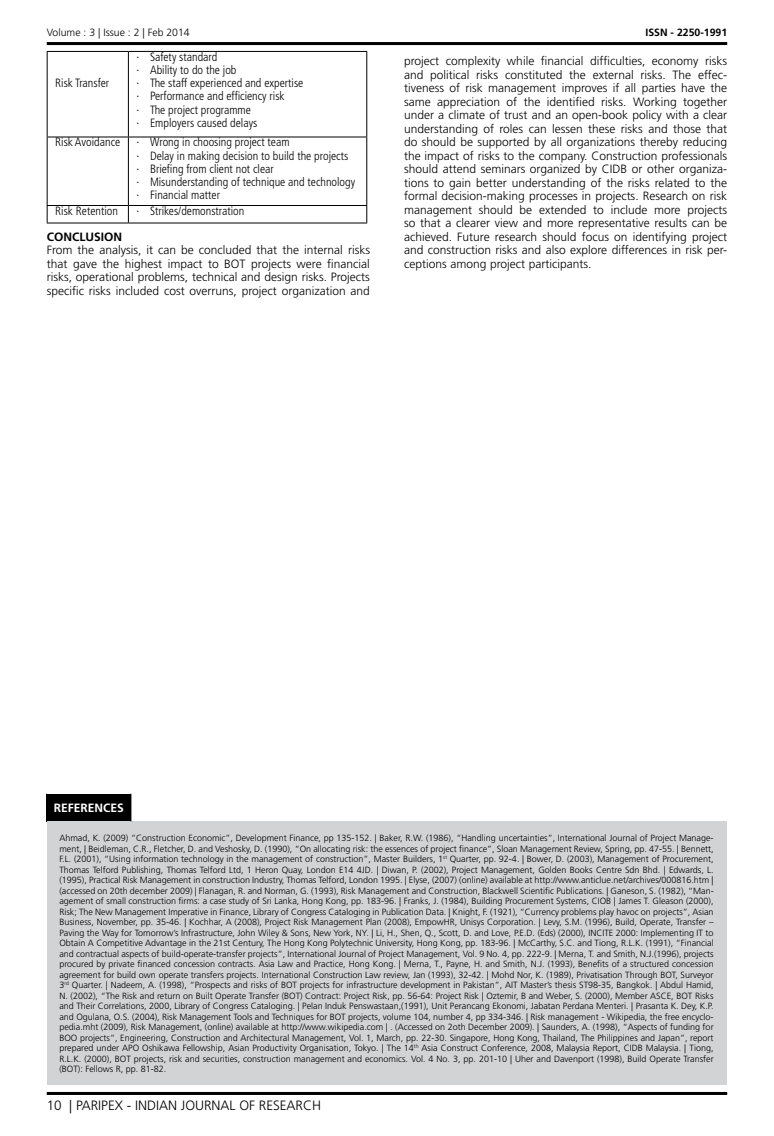
<style>
.page{position:relative;width:774px;height:1136px;background:#fff}
.page>*{position:absolute;margin:0;border:0;box-sizing:border-box;transform-origin:0 0}
.t1{font:300 13.5px "Frutiger LT Std";color:#000}
.t2{font:300 12px/13.5px "Frutiger LT Std";color:#000;text-align:justify}
.t3{font:300 condensed 12px/13.2px "Frutiger LT Std";color:#000}
.t4{font:700 12px "Frutiger LT Std";color:#000}
.t5{font:700 12px "Frutiger LT Std";color:#fff}
.t6{font:300 10.5px "Frutiger LT Std";color:#000}
.t7{font:700 10.5px "Frutiger LT Std";color:#000}
.t8{font:300 9px/10.5px "Frutiger LT Std";color:#000;text-align:justify}
</style>
<div class="page">
<hr style="left:47px;top:42px;width:680px;height:3px;background:#000">
<hr style="left:47px;top:1091px;width:680px;height:3px;background:#000">
<hr style="left:47px;top:51px;width:81px;height:1px;background:#000">
<hr style="left:128px;top:51px;width:239px;height:1px;background:#000">
<hr style="left:47px;top:137px;width:81px;height:1px;background:#000">
<hr style="left:128px;top:137px;width:239px;height:1px;background:#000">
<hr style="left:47px;top:205px;width:81px;height:1px;background:#000">
<hr style="left:128px;top:205px;width:239px;height:1px;background:#000">
<hr style="left:47px;top:222px;width:81px;height:1px;background:#000">
<hr style="left:128px;top:222px;width:239px;height:1px;background:#000">
<hr style="left:47px;top:52px;width:1px;height:85px;background:#000">
<hr style="left:47px;top:137px;width:1px;height:68px;background:#000">
<svg style="left:47px;top:206px;width:1px;height:16px"></svg>
<hr style="left:128px;top:52px;width:1px;height:85px;background:#000">
<hr style="left:366px;top:52px;width:1px;height:85px;background:#000">
<hr style="left:128px;top:137px;width:1px;height:68px;background:#000">
<hr style="left:366px;top:137px;width:1px;height:68px;background:#000">
<svg style="left:128px;top:206px;width:1px;height:16px"></svg>
<svg style="left:366px;top:206px;width:1px;height:16px"></svg>
<div style="left:47px;top:793px;width:84px;height:28px;background:#000"></div>
<div style="left:47px;top:821px;width:679px;height:263px;background:#d1d3d4"></div>
<svg style="left:46px;top:793px;width:1px;height:28px"></svg>
<svg style="left:131px;top:793px;width:1px;height:28px"></svg>
<p class="t6" style="left:47px;top:27px;width:144px">Volume : 3 | Issue : 2 | Feb 2014</p>
<p class="t7" style="left:645px;top:27px;width:83px">ISSN - 2250-1991</p>
<h2 class="t3" style="left:55px;top:77px;width:56px">Risk Transfer</h2>
<h2 class="t3" style="left:136px;top:50px;width:168px">· Safety standard<br>· Ability to do the job<br>· The staff experienced and expertise · Performance and efficiency risk<br>· The project programme<br>· Employers caused delays</h2>
<h2 class="t3" style="left:55px;top:136px;width:67px">Risk Avoidance</h2>
<h2 class="t3" style="left:136px;top:136px;width:220px">· Wrong in choosing project team<br>· Delay in making decision to build the projects<br>· Briefing from client not clear<br>· Misunderstanding of technique and technology · Financial matter</h2>
<h2 class="t3" style="left:55px;top:204px;width:64px">Risk Retention</h2>
<h2 class="t3" style="left:136px;top:204px;width:109px">· Strikes/demonstration</h2>
<h2 class="t4" style="left:47px;top:230px;width:77px">CONCLUSION</h2>
<p class="t2" style="left:47px;top:244px;width:325px">From the analysis, it can be concluded that the internal risks that gave the highest impact to BOT projects were financial risks, operational problems, technical and design risks. Projects specific risks included cost overruns, project organization and</p>
<p class="t2" style="left:404px;top:55px;width:325px">project complexity while financial difficulties, economy risks and political risks constituted the external risks. The effec&shy;tiveness of risk management improves if all parties have the same appreciation of the identified risks. Working together under a climate of trust and an open-book policy with a clear understanding of roles can lessen these risks and those that do should be supported by all organizations thereby reducing the impact of risks to the company. Construction professionals should attend seminars organized by CIDB or other organiza&shy;tions to gain better understanding of the risks related to the formal decision-making processes in projects. Research on risk management should be extended to include more projects so that a clearer view and more representative results can be achieved. Future research should focus on identifying project and construction risks and also explore differences in risk per&shy;ceptions among project participants.</p>
<h2 class="t5" style="left:54px;top:800px;width:72px">REFERENCES</h2>
<p class="t8" style="left:59px;top:832px;width:656px">Ahmad, K. (2009) “Construction Economic”, Development Finance, pp 135-152. | Baker, R.W. (1986), “Handling uncertainties”, International Journal of Project Manage&shy;ment, | Beidleman, C.R., Fletcher, D. and Veshosky, D. (1990), “On allocating risk: the essences of project finance”, Sloan Management Review, Spring, pp. 47-55. | Bennett, F.L. (2001), “Using information technology in the management of construction”, Master Builders, 1<sup>st</sup> Quarter, pp. 92-4. | Bower, D. (2003), Management of Procurement, Thomas Telford Publishing, Thomas Telford Ltd, 1 Heron Quay, London E14 4JD. | Diwan, P. (2002), Project Management, Golden Books Centre Sdn Bhd. | Edwards, L. (1995), Practical Risk Management in construction Industry, Thomas Telford, London 1995. | Elyse, (2007) (online) available at http://www.anticlue.net/archives/000816.htm | (accessed on 20th december 2009) | Flanagan, R. and Norman, G. (1993), Risk Management and Construction, Blackwell Scientific Publications. | Ganeson, S. (1982), “Man&shy;agement of small construction firms: a case study of Sri Lanka, Hong Kong, pp. 183-96. | Franks, J. (1984), Building Procurement Systems, CIOB | James T. Gleason (2000), Risk; The New Management Imperative in Finance, Library of Congress Cataloging in Publication Data. | Knight, F. (1921), “Currency problems play havoc on projects”, Asian Business, November, pp. 35-46. | Kochhar, A (2008), Project Risk Management Plan (2008), EmpowHR, Unisys Corporation. | Levy, S.M. (1996), Build, Operate, Transfer – Paving the Way for Tomorrow’s Infrastructure, John Wiley &amp; Sons, New York, NY. | Li, H., Shen, Q., Scott, D. and Love, P.E.D. (Eds) (2000), INCITE 2000: Implementing IT to Obtain A Competitive Advantage in the 21st Century, The Hong Kong Polytechnic University, Hong Kong, pp. 183-96. | McCarthy, S.C. and Tiong, R.L.K. (1991), “Financial and contractual aspects of build-operate-transfer projects”, International Journal of Project Management, Vol. 9 No. 4, pp. 222-9. | Merna, T. and Smith, N.J.(1996), projects procured by private financed concession contracts. Asia Law and Practice, Hong Kong. | Merna, T., Payne, H. and Smith, N.J. (1993), Benefits of a structured concession agreement for build own operate transfers projects. International Construction Law review, Jan (1993), 32-42. | Mohd Nor, K. (1989), Privatisation Through BOT, Surveyor 3<sup>rd</sup> Quarter. | Nadeem, A. (1998), “Prospects and risks of BOT projects for infrastructure development in Pakistan”, AIT Master’s thesis ST98-35, Bangkok. | Abdul Hamid, N. (2002), “The Risk and return on Built Operate Transfer (BOT) Contract: Project Risk, pp. 56-64: Project Risk | Oztemir, B and Weber, S. (2000), Member ASCE, BOT Risks and Their Correlations, 2000, Library of Congress Cataloging. | Pelan Induk Penswastaan,(1991), Unit Perancang Ekonomi, Jabatan Perdana Menteri. | Prasanta K. Dey, K.P. and Ogulana, O.S. (2004), Risk Management Tools and Techniques for BOT projects, volume 104, number 4, pp 334-346. | Risk management - Wikipedia, the free encyclo&shy;pedia.mht (2009), Risk Management, (online) available at http://www.wikipedia.com | . (Accessed on 2oth December 2009). | Saunders, A. (1998), “Aspects of funding for BOO projects”, Engineering, Construction and Architectural Management, Vol. 1, March, pp. 22-30. Singapore, Hong Kong, Thailand, The Philippines and Japan”, report prepared under APO Oshikawa Fellowship, Asian Productivity Organisation, Tokyo. | The 14<sup>th</sup> Asia Construct Conference, 2008, Malaysia Report, CIDB Malaysia. | Tiong, R.L.K. (2000), BOT projects, risk and securities, construction management and economics. Vol. 4 No. 3, pp. 201-10 | Uher and Davenport (1998), Build Operate Transfer (BOT): Fellows R, pp. 81-82.</p>
<h1 class="t1" style="left:47px;top:1097px;width:276px">10 | PARIPEX - INDIAN JOURNAL OF RESEARCH</h1>
</div>
